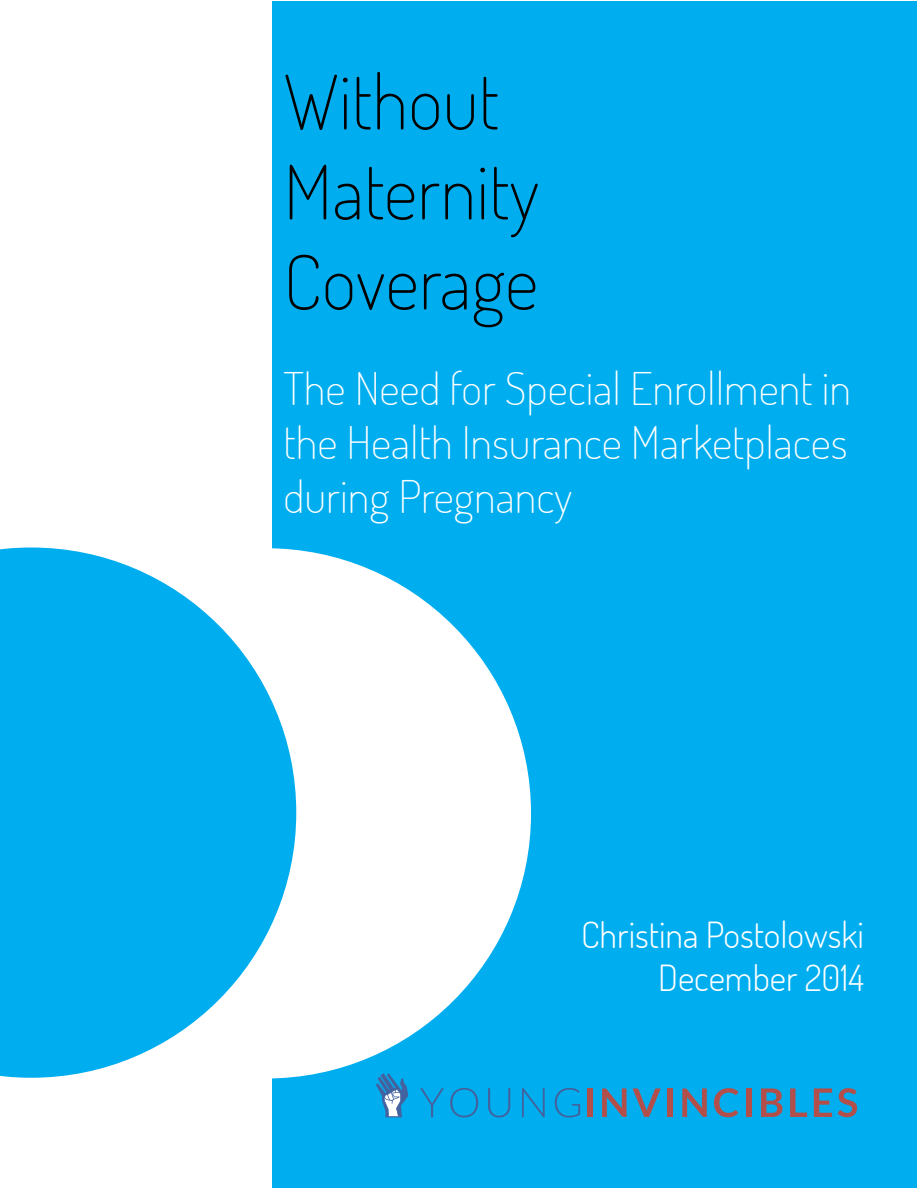
<style>
.page{position:relative;width:918px;height:1188px;background:#fff}
.page>*{position:absolute;margin:0;border:0;box-sizing:border-box;transform-origin:0 0}
.t1{font:200 75px/90px "Dosis";color:#000}
.t2{font:200 45px/54px "Dosis";color:#fff;text-align:justify}
.t3{font:300 36px/43.2px "Dosis";color:#fff;text-align:right}
</style>
<div class="page">
<div style="left:272px;top:1px;width:645px;height:1186px;background:#00aeef"></div>
<div style="left:1px;top:548px;width:530px;height:530px;background:#fff;border-radius:50%"></div>
<svg style="left:0;top:548px;width:296px;height:530px;fill:#00aeef"></svg>
<svg style="left:420px;top:1088px;width:24px;height:29px"></svg>
<svg style="left:450px;top:1088px;width:28px;height:30px"></svg>
<svg style="left:488px;top:1088px;width:22px;height:30px"></svg>
<svg style="left:522px;top:1088px;width:23px;height:29px"></svg>
<svg style="left:555px;top:1088px;width:25px;height:30px"></svg>
<div style="left:587px;top:1088px;width:6px;height:29px;background:#b34f4b"></div>
<svg style="left:602px;top:1088px;width:25px;height:29px"></svg>
<svg style="left:633px;top:1088px;width:28px;height:29px"></svg>
<div style="left:667px;top:1088px;width:6px;height:29px;background:#b34f4b"></div>
<svg style="left:682px;top:1088px;width:25px;height:29px"></svg>
<svg style="left:714px;top:1088px;width:25px;height:29px"></svg>
<div style="left:746px;top:1088px;width:6px;height:29px;background:#b34f4b"></div>
<svg style="left:761px;top:1088px;width:22px;height:29px"></svg>
<svg style="left:790px;top:1088px;width:17px;height:29px"></svg>
<svg style="left:814px;top:1088px;width:18px;height:29px"></svg>
<svg style="left:838px;top:1088px;width:19px;height:29px"></svg>
<svg style="left:376px;top:1073px;width:32px;height:44px"></svg>
<h1 class="t1" style="left:284px;top:55px;width:257px">Without<br>Maternity<br>Coverage</h1>
<p class="t2" style="left:284px;top:360px;width:569px">The Need for Special Enrollment in the Health Insurance Marketplaces during Pregnancy</p>
<p class="t3" style="left:581px;top:912px;width:284px">Christina Postolowski<br>December 2014</p>
</div>
